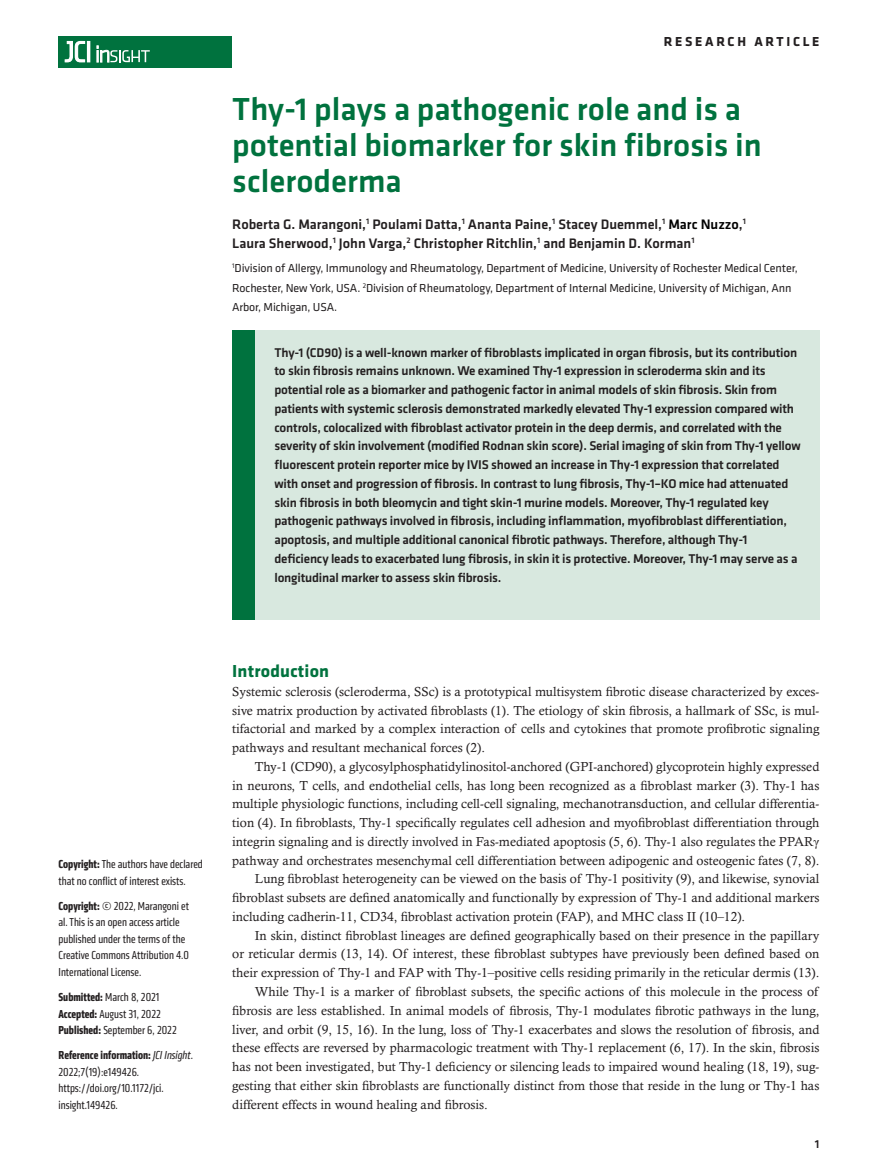
<style>
.page{position:relative;width:878px;height:1175px;background:#fff}
.page>*{position:absolute;margin:0;border:0;box-sizing:border-box;transform-origin:0 0}
.Head_level_1{font:500 33px/36px "Klavika Basic";color:#00723e}
.Head_level_2{font:700 18px "Klavika";letter-spacing:.01em;color:#00723e}
.Authors{font:500 14.25px/19.5px "Klavika Basic";color:#231f20}
.t1{font:700 13.5px "Klavika Basic";letter-spacing:.2em;color:#231f20}
.Normal_first{font:13.2px/18.8px "Calisto MT Std";color:#231f20;text-align:justify}
.Abstract_standfirst{font:500 13.2px/18.8px "Klavika Basic";letter-spacing:-.015em;color:#231f20}
.Info_box{font:condensed 12px/16.5px "Klavika";color:#231f20}
.Affiliations{font:12px/19.5px "Klavika";letter-spacing:-.01em;color:#231f20}
.t2{font:500 12px "Klavika Basic";color:#231f20}
.s1{color:#000}
.s2{font-weight:700}
.s3{font-style:italic}
.s4{font-family:"Times New Roman"}
</style>
<div class="page">
<div style="left:59px;top:36px;width:173px;height:31px;background:#00723e"></div>
<hr style="left:87px;top:41px;width:3px;height:21px;background:#fff">
<svg style="left:64px;top:41px;width:21px;height:22px"></svg>
<svg style="left:97px;top:46px;width:53px;height:16px"></svg>
<div style="left:232px;top:330px;width:587px;height:289px;background:#d8e8df"></div>
<div style="left:232px;top:330px;width:22px;height:289px;background:#00723e"></div>
<p class="t1" style="left:663px;top:32px;width:157px">RESEARCH ARTICLE</p>
<p class="Head_level_1" style="left:232px;top:91px;width:531px">Thy-1 plays a pathogenic role and is a potential biomarker for skin fibrosis in scleroderma</p>
<p class="Authors" style="left:232px;top:214px;width:515px">Roberta G. Marangoni,<sup>1</sup> Poulami Datta,<sup>1</sup> Ananta Paine,<sup>1</sup> Stacey Duemmel,<sup>1</sup> <span class="s1">Marc Nuzzo</span>,<sup>1<br></sup>Laura Sherwood,<sup>1</sup> John Varga,<sup>2</sup> Christopher Ritchlin,<sup>1</sup> and Benjamin D. Korman<sup>1</sup></p>
<p class="Affiliations" style="left:232px;top:258px;width:567px"><sup>1</sup>Division of Allergy, Immunology and Rheumatology, Department of Medicine, University of Rochester Medical Center,<br>Rochester, New York, USA. <sup>2</sup>Division of Rheumatology, Department of Internal Medicine, University of Michigan, Ann<br>Arbor, Michigan, USA.</p>
<p class="Abstract_standfirst" style="left:274px;top:342px;width:527px">Thy-1 (CD90) is a well-known marker of fibroblasts implicated in organ fibrosis, but its contribution to skin fibrosis remains unknown. We examined Thy-1 expression in scleroderma skin and its potential role as a biomarker and pathogenic factor in animal models of skin fibrosis. Skin from patients with systemic sclerosis demonstrated markedly elevated Thy-1 expression compared with controls, colocalized with fibroblast activator protein in the deep dermis, and correlated with the severity of skin involvement (modified Rodnan skin score). Serial imaging of skin from Thy-1 yellow fluorescent protein reporter mice by IVIS showed an increase in Thy-1 expression that correlated with onset and progression of fibrosis. In contrast to lung fibrosis, Thy-1–KO mice had attenuated skin fibrosis in both bleomycin and tight skin-1 murine models. Moreover, Thy-1 regulated key pathogenic pathways involved in fibrosis, including inflammation, myofibroblast differentiation, apoptosis, and multiple additional canonical fibrotic pathways. Therefore, although Thy-1 deficiency leads to exacerbated lung fibrosis, in skin it is protective. Moreover, Thy-1 may serve as a longitudinal marker to assess skin fibrosis.</p>
<p class="Info_box" style="left:59px;top:856px;width:146px"><span class="s2">Copyright:</span> The authors have declared that no conflict of interest exists.</p>
<p class="Info_box" style="left:59px;top:897px;width:132px"><span class="s2">Copyright:</span> © 2022, Marangoni et al. This is an open access article published under the terms of the<br>Creative Commons Attribution 4.0<br>International License.</p>
<p class="Info_box" style="left:59px;top:988px;width:120px"><span class="s2">Submitted:</span> March 8, 2021<br><span class="s2">Accepted:</span> August 31, 2022<br><span class="s2">Published:</span> September 6, 2022</p>
<p class="Info_box" style="left:59px;top:1046px;width:136px"><span class="s2">Reference information:</span> <span class="s3">JCI Insight</span>.<br>2022;7(19):e149426. https://doi.org/10.1172/jci. insight.149426.</p>
<p class="Head_level_2" style="left:232px;top:658px;width:98px">Introduction</p>
<p class="Normal_first" style="left:232px;top:682px;width:588px">Systemic sclerosis (scleroderma, SSc) is a prototypical multisystem fibrotic disease characterized by exces&shy;sive matrix production by activated fibroblasts (1). The etiology of skin fibrosis, a hallmark of SSc, is mul&shy;tifactorial and marked by a complex interaction of cells and cytokines that promote profibrotic signaling pathways and resultant mechanical forces (2).</p>
<p class="Normal_first" style="left:232px;top:757px;width:588px;text-indent:22px">Thy-1 (CD90), a glycosylphosphatidylinositol-anchored (GPI-anchored) glycoprotein highly expressed in neurons, T cells, and endothelial cells, has long been recognized as a fibroblast marker (3). Thy-1 has multiple physiologic functions, including cell-cell signaling, mechanotransduction, and cellular differentia&shy;tion (4). In fibroblasts, Thy-1 specifically regulates cell adhesion and myofibroblast differentiation through integrin signaling and is directly involved in Fas-mediated apoptosis (5, 6). Thy-1 also regulates the PPAR<span class="s4">γ </span>pathway and orchestrates mesenchymal cell differentiation between adipogenic and osteogenic fates (7, 8).</p>
<p class="Normal_first" style="left:232px;top:869px;width:588px;text-indent:22px">Lung fibroblast heterogeneity can be viewed on the basis of Thy-1 positivity (9), and likewise, synovial fibroblast subsets are defined anatomically and functionally by expression of Thy-1 and additional markers including cadherin-11, CD34, fibroblast activation protein (FAP), and MHC class II (10–12).</p>
<p class="Normal_first" style="left:232px;top:925px;width:588px;text-indent:22px">In skin, distinct fibroblast lineages are defined geographically based on their presence in the papillary or reticular dermis (13, 14). Of interest, these fibroblast subtypes have previously been defined based on their expression of Thy-1 and FAP with Thy-1–positive cells residing primarily in the reticular dermis (13).</p>
<p class="Normal_first" style="left:232px;top:982px;width:588px;text-indent:22px">While Thy-1 is a marker of fibroblast subsets, the specific actions of this molecule in the process of fibrosis are less established. In animal models of fibrosis, Thy-1 modulates fibrotic pathways in the lung, liver, and orbit (9, 15, 16). In the lung, loss of Thy-1 exacerbates and slows the resolution of fibrosis, and these effects are reversed by pharmacologic treatment with Thy-1 replacement (6, 17). In the skin, fibrosis has not been investigated, but Thy-1 deficiency or silencing leads to impaired wound healing (18, 19), sug&shy;gesting that either skin fibroblasts are functionally distinct from those that reside in the lung or Thy-1 has different effects in wound healing and fibrosis.</p>
<p class="t2" style="left:814px;top:1135px;width:6px">1</p>
</div>
